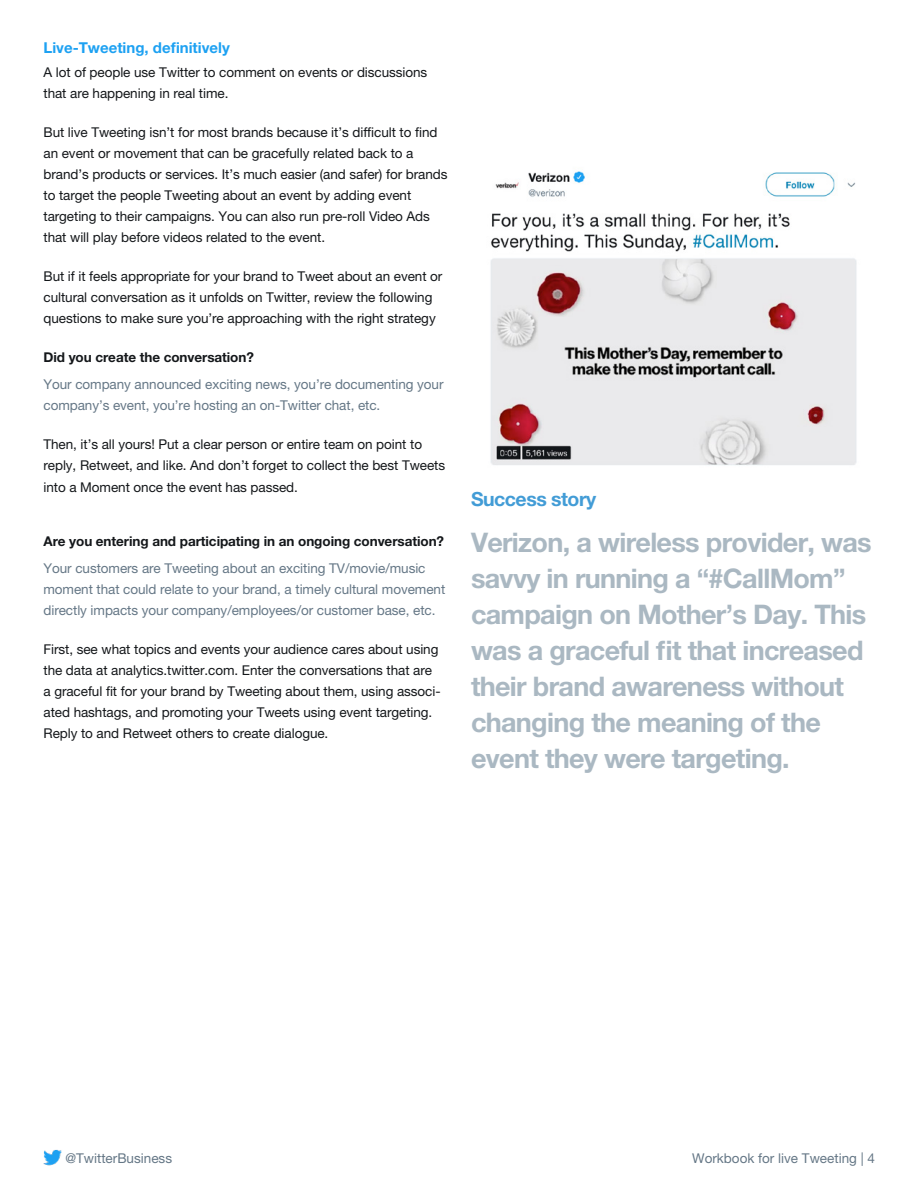
<style>
.page{position:relative;width:918px;height:1188px;background:#fff}
.page>*{position:absolute;margin:0;border:0;box-sizing:border-box;transform-origin:0 0}
.t1{font:700 27px/36px "Helvetica Neue LT Pro";letter-spacing:-.025em;color:#aab8c2}
.t2{font:700 19.5px "Helvetica Neue LT Pro";letter-spacing:-.025em;color:#429cd6}
.t3{font:700 15px "Helvetica Neue LT Pro";color:#1da1f2}
.t4{font:13.5px/21px "Helvetica Neue LT Pro";letter-spacing:-.005em;color:#14171a}
.t5{font:13.5px/21px "Helvetica Neue LT Pro";letter-spacing:-.005em;color:#657786}
.t6{font:700 13.5px "Helvetica Neue LT Pro";letter-spacing:-.005em;color:#14171a}
</style>
<div class="page">
<img style="left:43px;top:1149px;width:19px;height:17px">
<img style="left:490px;top:171px;width:367px;height:294px">
<p class="t3" style="left:44px;top:39px;width:188px">Live-Tweeting, definitively</p>
<p class="t4" style="left:44px;top:62px;width:385px">A lot of people use Twitter to comment on events or discussions that are happening in real time.</p>
<p class="t4" style="left:44px;top:122px;width:405px">But live Tweeting isn’t for most brands because it’s difficult to find an event or movement that can be gracefully related back to a brand’s products or services. It’s much easier (and safer) for brands to target the people Tweeting about an event by adding event targeting to their campaigns. You can also run pre-roll Video Ads that will play before videos related to the event.</p>
<p class="t4" style="left:44px;top:266px;width:400px">But if it feels appropriate for your brand to Tweet about an event or cultural conversation as it unfolds on Twitter, review the following questions to make sure you’re approaching with the right strategy</p>
<p class="t6" style="left:44px;top:349px;width:212px">Did you create the conversation?</p>
<p class="t5" style="left:44px;top:374px;width:402px">Your company announced exciting news, you’re documenting your company’s event, you’re hosting an on-Twitter chat, etc.</p>
<p class="t4" style="left:44px;top:434px;width:403px">Then, it’s all yours! Put a clear person or entire team on point to reply, Retweet, and like. And don’t forget to collect the best Tweets into a Moment once the event has passed.</p>
<p class="t6" style="left:44px;top:532px;width:402px">Are you entering and participating in an ongoing conversation?</p>
<p class="t5" style="left:44px;top:557px;width:403px">Your customers are Tweeting about an exciting TV/movie/music moment that could relate to your brand, a timely cultural movement directly impacts your company/employees/or customer base, etc.</p>
<p class="t4" style="left:44px;top:638px;width:399px">First, see what topics and events your audience cares about using the data at analytics.twitter.com. Enter the conversations that are a graceful fit for your brand by Tweeting about them, using associ&shy;ated hashtags, and promoting your Tweets using event targeting.<br>Reply to and Retweet others to create dialogue.</p>
<h2 class="t2" style="left:471px;top:487px;width:127px">Success story</h2>
<h1 class="t1" style="left:471px;top:524px;width:402px">Verizon, a wireless provider, was savvy in running a “#CallMom” campaign on Mother’s Day. This was a graceful fit that increased their brand awareness without changing the meaning of the event they were targeting.</h1>
<p class="t5" style="left:65px;top:1148px;width:108px">@TwitterBusiness</p>
<p class="t5" style="left:692px;top:1148px;width:184px">Workbook for live Tweeting | 4</p>
</div>
